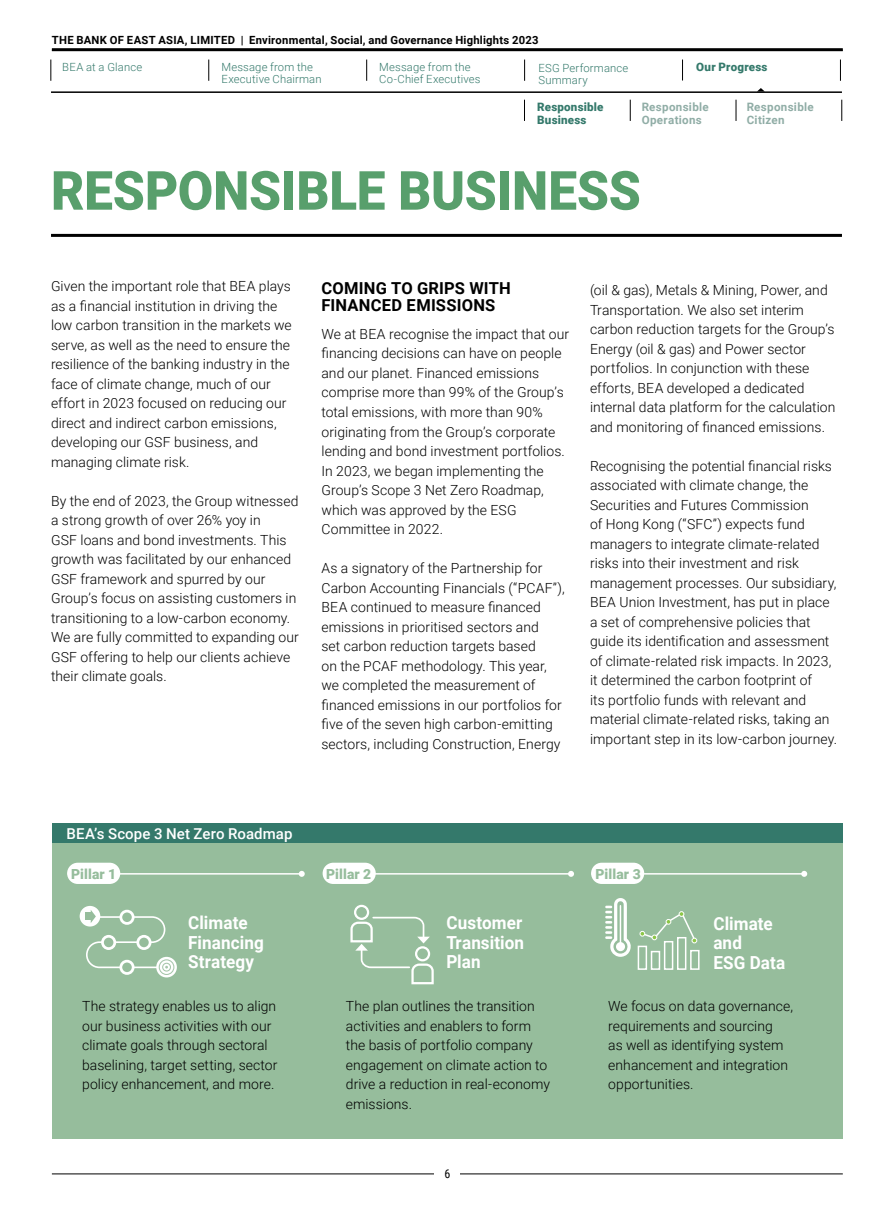
<style>
.page{position:relative;width:893px;height:1212px;background:#fff}
.page>*{position:absolute;margin:0;border:0;box-sizing:border-box;transform-origin:0 0}
.t1{font:900 54px "Roboto";letter-spacing:-.005em;color:#589f6c;scale:.95 1}
.t2{font:700 18px/19.5px "Roboto";letter-spacing:.005em;color:#fff;scale:.95 1}
.t3{font:700 16.5px/17.2px "Roboto";letter-spacing:.015em;color:#000}
.t4{font:500 15px "Roboto";letter-spacing:.005em;color:#fff}
.t5{font:300 13.95px/19.5px "Roboto";letter-spacing:.005em;color:#000}
.t6{font:900 13.95px "Roboto";letter-spacing:.005em;color:#96bd9c}
.t7{font:12px "Roboto Condensed";color:#000}
.t8{font:700 11.55px/12.8px "Roboto";letter-spacing:.025em;color:#90ada6}
.t9{font:900 11.55px/12.8px "Roboto";letter-spacing:.015em;color:#34796b}
.t10{font:300 11.25px/12px "Roboto";letter-spacing:.015em;color:#34796b}
.t11{font:700 11.25px "Roboto";letter-spacing:.02em;color:#000}
</style>
<div class="page">
<hr style="left:52px;top:1173px;width:791px;height:1px;background:#000">
<div style="left:435px;top:1169px;width:25px;height:13px;background:#fff"></div>
<hr style="left:52px;top:48px;width:791px;height:3px;background:#000">
<hr style="left:51px;top:234px;width:791px;height:3px;background:#000">
<div style="left:52px;top:823px;width:791px;height:316px;background:#96bd9c"></div>
<div style="left:52px;top:823px;width:791px;height:20px;background:#34796b"></div>
<hr style="left:68px;top:873px;width:234px;height:1px;background:#fff">
<svg style="left:299px;top:871px;width:6px;height:6px"></svg>
<div style="left:67px;top:863px;width:53px;height:21px;background:#fff;border-radius:11px"></div>
<hr style="left:323px;top:873px;width:248px;height:1px;background:#fff">
<svg style="left:568px;top:871px;width:6px;height:6px"></svg>
<div style="left:323px;top:863px;width:53px;height:21px;background:#fff;border-radius:11px"></div>
<hr style="left:591px;top:873px;width:213px;height:1px;background:#fff">
<svg style="left:801px;top:871px;width:6px;height:6px"></svg>
<div style="left:591px;top:863px;width:53px;height:21px;background:#fff;border-radius:11px"></div>
<div style="left:80px;top:906px;width:20px;height:20px;background:#fff;border-radius:50%"></div>
<div style="left:119px;top:960px;width:16px;height:15px;border:3px solid #fff;border-radius:50%"></div>
<svg style="left:156px;top:957px;width:21px;height:20px"></svg>
<div style="left:159px;top:959px;width:15px;height:16px;border:1px solid #a6c6aa;border-radius:50%"></div>
<div style="left:162px;top:963px;width:9px;height:8px;border:1px solid #a6c6aa;border-radius:50%"></div>
<svg style="left:85px;top:910px;width:88px;height:59px"></svg>
<div style="left:354px;top:905px;width:15px;height:15px;border:2px solid #fff;border-radius:50%"></div>
<svg style="left:350px;top:916px;width:84px;height:69px"></svg>
<div style="left:638px;top:946px;width:9px;height:24px;border:2px solid #fff"></div>
<div style="left:651px;top:951px;width:9px;height:19px;border:2px solid #fff"></div>
<div style="left:664px;top:941px;width:9px;height:29px;border:2px solid #fff"></div>
<div style="left:677px;top:937px;width:9px;height:33px;border:2px solid #fff"></div>
<div style="left:690px;top:950px;width:9px;height:20px;border:2px solid #fff"></div>
<svg style="left:639px;top:911px;width:58px;height:32px"></svg>
<svg style="left:605px;top:898px;width:26px;height:59px"></svg>
<div style="left:616px;top:942px;width:9px;height:9px;background:#fff;border-radius:50%"></div>
<hr style="left:620px;top:906px;width:1px;height:40px;background:#fff">
<hr style="left:51px;top:91px;width:791px;height:2px;background:#000">
<svg style="left:682px;top:60px;width:1px;height:21px"></svg>
<svg style="left:524px;top:60px;width:1px;height:21px"></svg>
<svg style="left:840px;top:60px;width:1px;height:21px"></svg>
<svg style="left:51px;top:60px;width:1px;height:21px"></svg>
<svg style="left:366px;top:60px;width:1px;height:21px"></svg>
<svg style="left:208px;top:60px;width:1px;height:21px"></svg>
<svg style="left:736px;top:100px;width:1px;height:21px"></svg>
<svg style="left:630px;top:100px;width:1px;height:21px"></svg>
<svg style="left:841px;top:100px;width:1px;height:21px"></svg>
<svg style="left:524px;top:100px;width:1px;height:21px"></svg>
<svg style="left:757px;top:88px;width:8px;height:4px"></svg>
<p class="t11" style="left:52px;top:32px;width:488px">THE BANK OF EAST ASIA, LIMITED | Environmental, Social, and Governance Highlights 2023</p>
<p class="t10" style="left:62px;top:61px;width:81px">BEA at a Glance</p>
<p class="t10" style="left:222px;top:61px;width:102px">Message from the<br>Executive Chairman</p>
<p class="t10" style="left:379px;top:61px;width:103px">Message from the<br>Co-Chief Executives</p>
<p class="t10" style="left:538px;top:61px;width:91px">ESG Performance</p>
<p class="t9" style="left:696px;top:60px;width:73px">Our Progress</p>
<p class="t10" style="left:538px;top:73px;width:51px">Summary</p>
<p class="t9" style="left:537px;top:100px;width:68px">Responsible<br>Business</p>
<p class="t8" style="left:642px;top:100px;width:69px">Responsible<br>Operations</p>
<p class="t8" style="left:747px;top:100px;width:69px">Responsible<br>Citizen</p>
<h1 class="t1" style="left:51px;top:153px;width:622px">RESPONSIBLE BUSINESS</h1>
<p class="t5" style="left:51px;top:276px;width:242px">Given the important role that BEA plays as a financial institution in driving the low carbon transition in the markets we serve, as well as the need to ensure the resilience of the banking industry in the face of climate change, much of our effort in 2023 focused on reducing our direct and indirect carbon emissions, developing our GSF business, and managing climate risk.</p>
<p class="t5" style="left:51px;top:490px;width:249px">By the end of 2023, the Group witnessed a strong growth of over 26% yoy in<br>GSF loans and bond investments. This growth was facilitated by our enhanced GSF framework and spurred by our Group’s focus on assisting customers in transitioning to a low-carbon economy.<br>We are fully committed to expanding our GSF offering to help our clients achieve their climate goals.</p>
<p class="t3" style="left:321px;top:279px;width:191px">COMING TO GRIPS WITH<br>FINANCED EMISSIONS</p>
<p class="t5" style="left:321px;top:324px;width:249px">We at BEA recognise the impact that our financing decisions can have on people and our planet. Financed emissions comprise more than 99% of the Group’s total emissions, with more than 90% originating from the Group’s corporate lending and bond investment portfolios.<br>In 2023, we began implementing the Group’s Scope 3 Net Zero Roadmap, which was approved by the ESG Committee in 2022.</p>
<p class="t5" style="left:321px;top:558px;width:245px">As a signatory of the Partnership for Carbon Accounting Financials (“PCAF”), BEA continued to measure financed emissions in prioritised sectors and<br>set carbon reduction targets based<br>on the PCAF methodology. This year, we completed the measurement of financed emissions in our portfolios for five of the seven high carbon-emitting sectors, including Construction, Energy</p>
<p class="t5" style="left:590px;top:280px;width:247px">(oil &amp; gas), Metals &amp; Mining, Power, and Transportation. We also set interim carbon reduction targets for the Group’s Energy (oil &amp; gas) and Power sector portfolios. In conjunction with these efforts, BEA developed a dedicated internal data platform for the calculation and monitoring of financed emissions.</p>
<p class="t5" style="left:590px;top:456px;width:249px">Recognising the potential financial risks associated with climate change, the Securities and Futures Commission<br>of Hong Kong (“SFC”) expects fund managers to integrate climate-related risks into their investment and risk management processes. Our subsidiary, BEA Union Investment, has put in place a set of comprehensive policies that guide its identification and assessment of climate-related risk impacts. In 2023, it determined the carbon footprint of<br>its portfolio funds with relevant and material climate-related risks, taking an important step in its low-carbon journey.</p>
<p class="t4" style="left:66px;top:823px;width:227px">BEA’s Scope 3 Net Zero Roadmap</p>
<p class="t6" style="left:71px;top:864px;width:47px">Pillar 1</p>
<p class="t2" style="left:188px;top:912px;width:81px">Climate<br>Financing<br>Strategy</p>
<p class="t5" style="left:82px;top:996px;width:197px">The strategy enables us to align our business activities with our climate goals through sectoral baselining, target setting, sector policy enhancement, and more.</p>
<p class="t5" style="left:346px;top:996px;width:206px">The plan outlines the transition activities and enablers to form the basis of portfolio company engagement on climate action to drive a reduction in real-economy emissions.</p>
<p class="t5" style="left:608px;top:996px;width:186px">We focus on data governance, requirements and sourcing<br>as well as identifying system enhancement and integration opportunities.</p>
<p class="t6" style="left:326px;top:864px;width:47px">Pillar 2</p>
<p class="t6" style="left:596px;top:864px;width:47px">Pillar 3</p>
<p class="t2" style="left:446px;top:912px;width:83px;text-align:justify">Customer Transition Plan</p>
<p class="t2" style="left:713px;top:913px;width:77px">Climate and<br>ESG Data</p>
<p class="t7" style="left:444px;top:1165px;width:7px">6</p>
</div>
